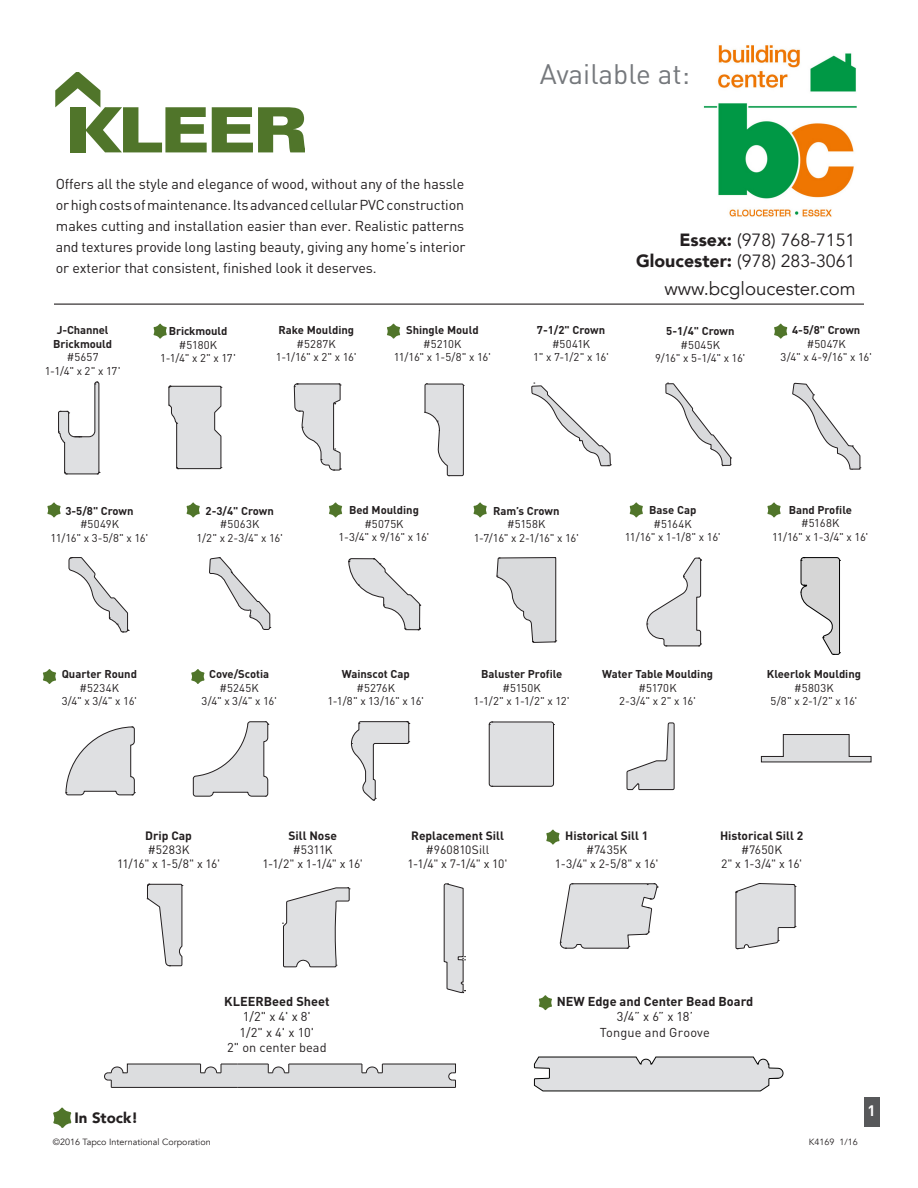
<style>
.page{position:relative;width:918px;height:1188px;background:#fff}
.page>*{position:absolute;margin:0;border:0;box-sizing:border-box;transform-origin:0 0}
.t1{font:27.9px "DIN";color:#75787c}
.t2{font:18.6px "Avenir";color:#231f20}
.t3{font:17.7px/21.3px "Avenir";color:#231f20;text-align:right}
.t4{font:900 15px "Avenir";color:#231f20}
.paragraph_001{font:700 15px "DIN";color:#fff}
.body_copy{font:14.25px/21px "DIN";letter-spacing:-.01em;color:#231f20;text-align:justify}
.body_copy-2{font:12.75px/15.3px "DIN";color:#231f20;text-align:center}
.body_copy-3{font:700 12.75px "DIN";color:#231f20}
.mouldings{font:12px/14.4px "DIN";letter-spacing:.005em;color:#231f20;text-align:center}
.mouldings-2{font:11.25px/13.5px "DIN";color:#231f20;text-align:center}
.mouldings-3{font:11.25px/13.5px "DIN";letter-spacing:-.035em;color:#231f20;text-align:center}
.mouldings-4{font:700 11.25px "DIN";color:#231f20}
.mouldings-5{font:11.25px/13.5px "DIN";letter-spacing:-.025em;color:#231f20;text-align:center}
.product_sub{font:700 11.25px/13.5px "DIN";letter-spacing:-.01em;color:#231f20;text-align:center}
.mouldings-6{font:11.25px/13.5px "DIN";letter-spacing:.02em;color:#231f20;text-align:center}
.product_sub-2{font:11.25px "DIN";color:#231f20}
.t5{font:9px "Avenir";color:#231f20}
.s1{font-weight:900}
.s2{font-weight:700}
</style>
<div class="page">
<div style="left:864px;top:1097px;width:15px;height:30px;background:#57585a"></div>
<img style="left:703px;top:45px;width:153px;height:172px">
<svg style="left:55px;top:73px;width:250px;height:79px"></svg>
<svg style="left:168px;top:386px;width:54px;height:83px;background:#d8d9db"></svg>
<svg style="left:58px;top:381px;width:42px;height:94px"></svg>
<svg style="left:424px;top:383px;width:40px;height:93px"></svg>
<svg style="left:294px;top:383px;width:47px;height:88px"></svg>
<svg style="left:531px;top:382px;width:80px;height:84px"></svg>
<svg style="left:68px;top:557px;width:61px;height:76px"></svg>
<svg style="left:792px;top:383px;width:69px;height:87px"></svg>
<svg style="left:665px;top:383px;width:67px;height:83px"></svg>
<svg style="left:348px;top:558px;width:73px;height:73px"></svg>
<svg style="left:496px;top:557px;width:61px;height:86px"></svg>
<svg style="left:209px;top:557px;width:62px;height:73px"></svg>
<svg style="left:646px;top:557px;width:56px;height:90px"></svg>
<svg style="left:65px;top:726px;width:70px;height:70px"></svg>
<svg style="left:800px;top:557px;width:41px;height:98px"></svg>
<svg style="left:193px;top:721px;width:76px;height:76px"></svg>
<svg style="left:761px;top:734px;width:111px;height:29px"></svg>
<svg style="left:351px;top:721px;width:59px;height:80px"></svg>
<div style="left:489px;top:722px;width:65px;height:64px;background:#dfe0e2;border-radius:3px"></div>
<div style="left:489px;top:722px;width:65px;height:65px;border:1px solid #231f20;border-radius:3px"></div>
<svg style="left:627px;top:723px;width:48px;height:67px"></svg>
<svg style="left:282px;top:887px;width:68px;height:80px"></svg>
<svg style="left:735px;top:883px;width:61px;height:67px"></svg>
<svg style="left:559px;top:883px;width:99px;height:66px"></svg>
<svg style="left:147px;top:884px;width:36px;height:83px"></svg>
<svg style="left:444px;top:883px;width:22px;height:110px;background:#d1d1d3"></svg>
<hr style="left:54px;top:304px;width:810px;height:1px;background:#231f20">
<hr style="left:111px;top:1087px;width:127px;height:1px;background:#231f20">
<hr style="left:238px;top:1087px;width:218px;height:1px;background:#231f20">
<svg style="left:104px;top:1064px;width:352px;height:23px;background:#d5d6d7"></svg>
<svg style="left:534px;top:1057px;width:249px;height:34px;background:#d7d7d9"></svg>
<svg style="left:153px;top:324px;width:14px;height:15px"></svg>
<svg style="left:53px;top:1108px;width:18px;height:20px"></svg>
<svg style="left:774px;top:324px;width:13px;height:15px"></svg>
<svg style="left:187px;top:503px;width:13px;height:14px"></svg>
<svg style="left:47px;top:503px;width:14px;height:14px"></svg>
<svg style="left:329px;top:503px;width:13px;height:14px"></svg>
<svg style="left:473px;top:503px;width:14px;height:14px"></svg>
<svg style="left:630px;top:503px;width:13px;height:14px"></svg>
<svg style="left:767px;top:503px;width:14px;height:14px"></svg>
<svg style="left:191px;top:669px;width:14px;height:15px"></svg>
<svg style="left:43px;top:669px;width:13px;height:15px"></svg>
<svg style="left:546px;top:830px;width:14px;height:14px"></svg>
<svg style="left:539px;top:995px;width:13px;height:15px"></svg>
<svg style="left:387px;top:324px;width:13px;height:15px"></svg>
<p class="t1" style="left:540px;top:57px;width:152px">Available at:</p>
<p class="body_copy" style="left:56px;top:173px;width:411px">Offers all the style and elegance of wood, without any of the hassle or high costs of maintenance. Its advanced cellular PVC construction makes cutting and installation easier than ever. Realistic patterns and textures provide long lasting beauty, giving any home’s interior or exterior that consistent, finished look it deserves.</p>
<p class="t3" style="left:636px;top:229px;width:221px"><span class="s1">Essex:</span> (978) 768-7151<br><span class="s1">Gloucester:</span> (978) 283-3061</p>
<p class="t2" style="left:664px;top:277px;width:193px">www.bcgloucester.com</p>
<p class="product_sub" style="left:53px;top:323px;width:60px">J-Channel<br>Brickmould</p>
<p class="product_sub-2" style="left:67px;top:350px;width:33px">#5657</p>
<p class="mouldings-2" style="left:45px;top:364px;width:77px">1-1/4" x 2" x 17'</p>
<p class="product_sub" style="left:169px;top:324px;width:60px">Brickmould</p>
<p class="mouldings-2" style="left:179px;top:338px;width:40px">#5180K</p>
<p class="mouldings-2" style="left:160px;top:351px;width:77px">1-1/4" x 2" x 17'</p>
<p class="mouldings-4" style="left:278px;top:323px;width:77px">Rake Moulding</p>
<p class="mouldings-2" style="left:276px;top:337px;width:82px">#5287K<br>1-1/16" x 2" x 16'</p>
<p class="mouldings-4" style="left:406px;top:323px;width:74px">Shingle Mould</p>
<p class="mouldings-5" style="left:394px;top:337px;width:99px">#5210K<br>11/16" x 1-5/8" x 16'</p>
<p class="mouldings-4" style="left:537px;top:323px;width:70px">7-1/2" Crown</p>
<p class="mouldings-2" style="left:533px;top:337px;width:77px">#5041K<br>1" x 7-1/2" x 16'</p>
<p class="mouldings-4" style="left:666px;top:324px;width:70px">5-1/4" Crown</p>
<p class="mouldings-6" style="left:655px;top:338px;width:92px">#5045K<br>9/16" x 5-1/4" x 16'</p>
<p class="mouldings-4" style="left:792px;top:323px;width:70px">4-5/8" Crown</p>
<p class="mouldings-2" style="left:781px;top:337px;width:93px">#5047K<br>3/4" x 4-9/16" x 16'</p>
<p class="mouldings-4" style="left:65px;top:503px;width:70px">3-5/8" Crown</p>
<p class="mouldings-2" style="left:51px;top:517px;width:99px">#5049K<br>11/16" x 3-5/8" x 16'</p>
<p class="mouldings-4" style="left:206px;top:503px;width:70px">2-3/4" Crown</p>
<p class="mouldings-2" style="left:196px;top:517px;width:88px">#5063K<br>1/2" x 2-3/4" x 16'</p>
<p class="mouldings-2" style="left:339px;top:503px;width:92px"><span class="s2">Bed Moulding </span>#5075K<br>1-3/4" x 9/16" x 16'</p>
<p class="mouldings-3" style="left:474px;top:504px;width:107px"><span class="s2">Ram’s Crown </span>#5158K<br>1-7/16" x 2-1/16" x 16'</p>
<p class="mouldings-3" style="left:625px;top:503px;width:97px"><span class="s2">Base Cap<br></span>#5164K<br>11/16" x 1-1/8" x 16'</p>
<p class="mouldings-3" style="left:772px;top:503px;width:98px"><span class="s2">Band Profile </span>#5168K<br>11/16" x 1-3/4" x 16'</p>
<p class="mouldings-2" style="left:62px;top:667px;width:77px"><span class="s2">Quarter Round </span>#5234K<br>3/4" x 3/4" x 16'</p>
<p class="mouldings-2" style="left:202px;top:667px;width:77px"><span class="s2">Cove/Scotia </span>#5245K<br>3/4" x 3/4" x 16'</p>
<p class="mouldings-5" style="left:327px;top:667px;width:98px"><span class="s2">Wainscot Cap </span>#5276K<br>1-1/8" x 13/16" x 16'</p>
<p class="mouldings-2" style="left:474px;top:667px;width:98px"><span class="s2">Baluster Profile </span>#5150K<br>1-1/2" x 1-1/2" x 12'</p>
<p class="mouldings-2" style="left:602px;top:667px;width:112px"><span class="s2">Water Table Moulding </span>#5170K<br>2-3/4" x 2" x 16'</p>
<p class="mouldings-2" style="left:767px;top:667px;width:96px"><span class="s2">Kleerlok Moulding </span>#5803K<br>5/8" x 2-1/2" x 16'</p>
<p class="mouldings" style="left:117px;top:828px;width:105px"><span class="s2">Drip Cap<br></span>#5283K<br>11/16" x 1-5/8" x 16'</p>
<p class="mouldings" style="left:407px;top:828px;width:102px"><span class="s2">Replacement Sill </span>#960810Sill<br>1-1/4" x 7-1/4" x 10'</p>
<p class="mouldings" style="left:262px;top:828px;width:102px"><span class="s2">Sill Nose<br></span>#5311K<br>1-1/2" x 1-1/4" x 16'</p>
<p class="mouldings" style="left:720px;top:828px;width:85px"><span class="s2">Historical Sill 2 </span>#7650K<br>2" x 1-3/4" x 16'</p>
<p class="mouldings" style="left:555px;top:828px;width:105px"><span class="s2">Historical Sill 1 </span>#7435K<br>1-3/4" x 2-5/8" x 16'</p>
<p class="body_copy-3" style="left:224px;top:993px;width:107px">KLEERBeed Sheet</p>
<p class="body_copy-2" style="left:227px;top:1009px;width:101px">1/2" x 4' x 8'<br>1/2" x 4' x 10'<br>2" on center bead</p>
<p class="body_copy-3" style="left:557px;top:993px;width:198px">NEW Edge and Center Bead Board</p>
<p class="body_copy-2" style="left:600px;top:1009px;width:112px">3/4” x 6” x 18’<br>Tongue and Groove</p>
<p class="t4" style="left:75px;top:1105px;width:65px">In Stock!</p>
<p class="t5" style="left:53px;top:1137px;width:159px">©2016 Tapco International Corporation</p>
<p class="t5" style="left:809px;top:1137px;width:51px">K4169 1/16</p>
<p class="paragraph_001" style="left:867px;top:1101px;width:10px">1</p>
</div>
